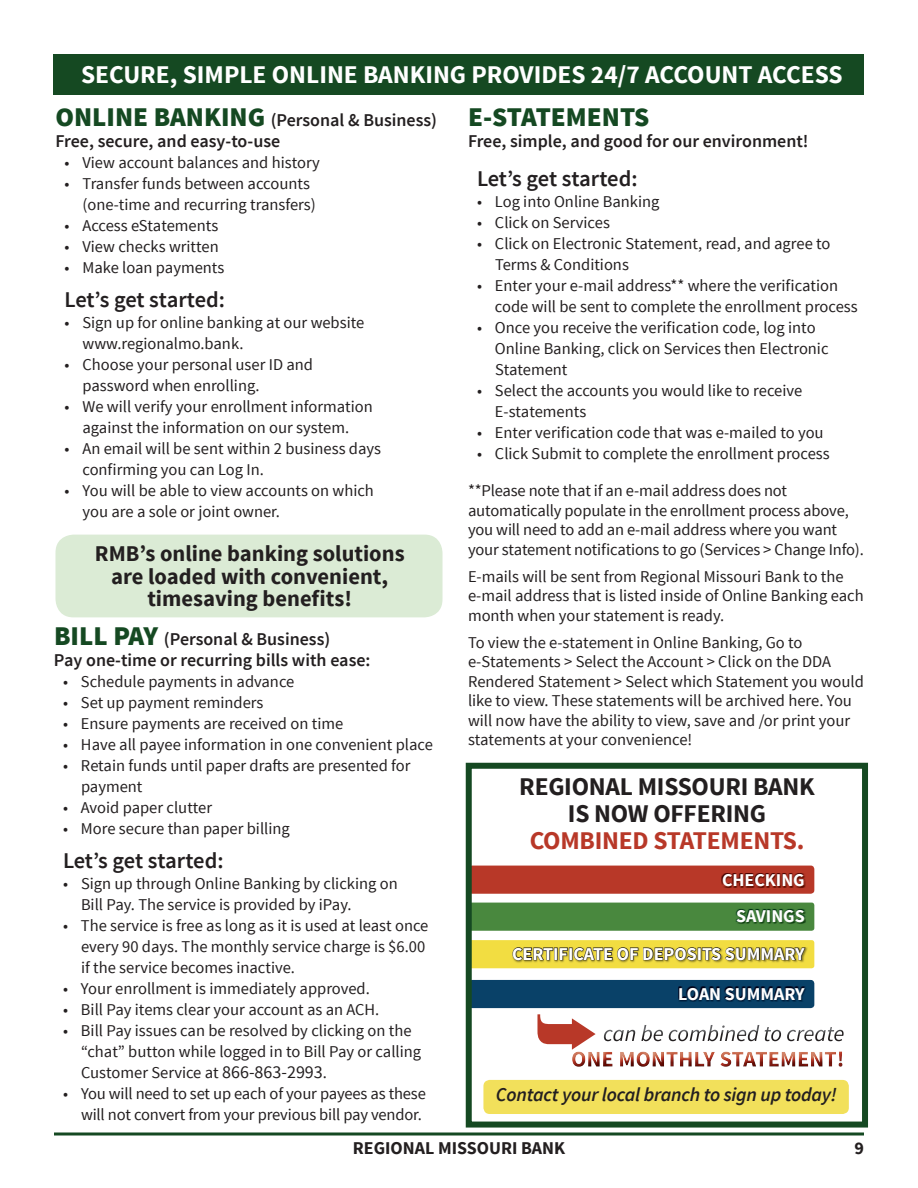
<style>
.page{position:relative;width:918px;height:1188px;background:#fff}
.page>*{position:absolute;margin:0;border:0;box-sizing:border-box;transform-origin:0 0}
.t1{font:900 27px "Source Sans Pro";color:#154922}
.t2{font:700 25.5px "Source Sans Pro";color:#fff}
.t3{font:700 25.5px/27px "Source Sans Pro";letter-spacing:-.01em;color:#231f20;text-align:center}
.t4{font:700 25.5px "Source Sans Pro";letter-spacing:-.01em;color:#b83828}
.t5{font:700 22.5px/22.5px "Source Sans Pro";color:#231f20;text-align:center}
.t6{font:600 22.5px "Source Sans Pro";letter-spacing:-.01em;color:#231f20}
.t7{font:italic 600 19.5px "Source Sans Pro";letter-spacing:-.01em;color:#231f20}
.t8{font:600 18px/21px "Source Sans Pro";color:#231f20}
.t9{font:700 18px/35.7px "Source Sans Pro";color:#fff;text-align:right}
.t10{font:700 18px "Source Sans Pro";color:#231f20}
.t11{font:16.5px/21px "Source Sans Pro";color:#231f20}
.s1{font-weight:900;font-size:27px;color:#154922}
.s2{font-size:18px}
</style>
<div class="page">
<svg style="left:54px;top:1132px;width:810px;height:4px;background:#4f7659"></svg>
<div style="left:53px;top:54px;width:811px;height:40px;background:#154922"></div>
<div style="left:469px;top:866px;width:345px;height:28px;background:#b83828;border-radius:4px"></div>
<div style="left:469px;top:903px;width:345px;height:28px;background:#49883e;border-radius:3px"></div>
<div style="left:469px;top:940px;width:345px;height:28px;background:#f2dd41;border-radius:3px"></div>
<div style="left:469px;top:980px;width:345px;height:28px;background:#094168;border-radius:4px"></div>
<img style="left:723px;top:881px;width:83px;height:7px">
<img style="left:721px;top:873px;width:83px;height:11px">
<img style="left:722px;top:874px;width:83px;height:13px">
<img style="left:737px;top:923px;width:67px;height:1px">
<img style="left:735px;top:909px;width:71px;height:14px">
<img style="left:512px;top:947px;width:296px;height:16px">
<svg style="left:513px;top:947px;width:293px;height:13px;background:#867a2b"></svg>
<img style="left:678px;top:986px;width:127px;height:16px">
<img style="left:678px;top:987px;width:128px;height:13px">
<img style="left:748px;top:1025px;width:11px;height:16px">
<img style="left:643px;top:1025px;width:82px;height:5px">
<img style="left:828px;top:1027px;width:6px;height:14px">
<img style="left:765px;top:1027px;width:6px;height:14px">
<svg style="left:834px;top:1030px;width:10px;height:11px"></svg>
<svg style="left:787px;top:1030px;width:39px;height:11px"></svg>
<svg style="left:771px;top:1030px;width:10px;height:11px"></svg>
<svg style="left:725px;top:1030px;width:21px;height:11px"></svg>
<img style="left:604px;top:1030px;width:120px;height:11px">
<img style="left:572px;top:1052px;width:264px;height:15px">
<img style="left:839px;top:1051px;width:4px;height:16px">
<div style="left:483px;top:1080px;width:366px;height:34px;background:#f2e05b;border-radius:6px"></div>
<div style="left:466px;top:763px;width:402px;height:365px;border:6px solid #154922"></div>
<div style="left:56px;top:535px;width:386px;height:82px;background:#dbebd5;border-radius:18px"></div>
<h2 class="t2" style="left:81px;top:58px;width:763px">SECURE, SIMPLE ONLINE BANKING PROVIDES 24/7 ACCOUNT ACCESS</h2>
<p class="t8" style="left:55px;top:110px;width:383px"><span class="s1">ONLINE BANKING</span> (Personal &amp; Business)<br>Free, secure, and easy-to-use</p>
<p class="t11" style="left:64px;top:152px;width:257px">• View account balances and history</p>
<p class="t11" style="left:83px;top:173px;width:235px;text-indent:-18px">• Transfer funds between accounts (one-time and recurring transfers)</p>
<p class="t11" style="left:64px;top:215px;width:155px">• Access eStatements</p>
<p class="t11" style="left:64px;top:236px;width:156px">• View checks written</p>
<p class="t11" style="left:64px;top:257px;width:161px">• Make loan payments</p>
<h3 class="t6" style="left:64px;top:286px;width:162px">Let’s get started:</h3>
<p class="t11" style="left:83px;top:313px;width:283px;text-indent:-18px">• Sign up for online banking at our website www.regionalmo.bank.</p>
<p class="t11" style="left:83px;top:355px;width:232px;text-indent:-18px">• Choose your personal user ID and password when enrolling.</p>
<p class="t11" style="left:64px;top:397px;width:310px;text-align:center">• We will verify your enrollment information against the information on our system.</p>
<p class="t11" style="left:83px;top:439px;width:300px;text-indent:-18px">• An email will be sent within 2 business days confirming you can Log In.</p>
<p class="t11" style="left:83px;top:481px;width:293px;text-indent:-18px">• You will be able to view accounts on which you are a sole or joint owner.</p>
<h3 class="t5" style="left:95px;top:543px;width:311px">RMB’s online banking solutions are loaded with convenient, timesaving benefits!</h3>
<p class="t8" style="left:54px;top:629px;width:318px"><span class="s1">BILL PAY</span> (Personal &amp; Business)<br>Pay one-time or recurring bills with ease:</p>
<p class="t11" style="left:63px;top:671px;width:233px">• Schedule payments in advance</p>
<p class="t11" style="left:63px;top:692px;width:202px">• Set up payment reminders</p>
<p class="t11" style="left:63px;top:713px;width:282px">• Ensure payments are received on time</p>
<p class="t11" style="left:63px;top:734px;width:371px">• Have all payee information in one convenient place</p>
<p class="t11" style="left:81px;top:755px;width:331px;text-indent:-18px">• Retain funds until paper drafts are presented for payment</p>
<p class="t11" style="left:63px;top:797px;width:151px">• Avoid paper clutter</p>
<p class="t11" style="left:63px;top:818px;width:228px">• More secure than paper billing</p>
<h3 class="t6" style="left:63px;top:847px;width:162px">Let’s get started:</h3>
<p class="t11" style="left:81px;top:874px;width:318px;text-indent:-18px">• Sign up through Online Banking by clicking on<br>Bill Pay. The service is provided by iPay.</p>
<p class="t11" style="left:81px;top:916px;width:349px;text-indent:-18px">• The service is free as long as it is used at least once every 90 days. The monthly service charge is $6.00 if the service becomes inactive.</p>
<p class="t11" style="left:63px;top:979px;width:308px">• Your enrollment is immediately approved.</p>
<p class="t11" style="left:63px;top:1000px;width:318px">• Bill Pay items clear your account as an ACH.</p>
<p class="t11" style="left:81px;top:1021px;width:342px;text-indent:-18px">• Bill Pay issues can be resolved by clicking on the “chat” button while logged in to Bill Pay or calling<br>Customer Service at <span class="s2">866-863-2993</span>.</p>
<p class="t11" style="left:63px;top:1084px;width:364px;text-align:right">• You will need to set up each of your payees as these will not convert from your previous bill pay vendor.</p>
<h1 class="t1" style="left:468px;top:99px;width:183px">E-STATEMENTS</h1>
<p class="t8" style="left:468px;top:131px;width:342px">Free, simple, and good for our environment!</p>
<h3 class="t6" style="left:477px;top:164px;width:162px">Let’s get started:</h3>
<p class="t11" style="left:477px;top:191px;width:184px">• Log into Online Banking</p>
<p class="t11" style="left:477px;top:212px;width:134px">• Click on Services</p>
<p class="t11" style="left:495px;top:233px;width:337px;text-indent:-18px">• Click on Electronic Statement, read, and agree to<br>Terms &amp; Conditions</p>
<p class="t11" style="left:495px;top:275px;width:364px;text-indent:-18px">• Enter your e-mail address** where the verification code will be sent to complete the enrollment process</p>
<p class="t11" style="left:495px;top:317px;width:335px;text-indent:-18px">• Once you receive the verification code, log into<br>Online Banking, click on Services then Electronic<br>Statement</p>
<p class="t11" style="left:495px;top:380px;width:309px;text-indent:-18px">• Select the accounts you would like to receive<br>E-statements</p>
<p class="t11" style="left:477px;top:422px;width:348px">• Enter verification code that was e-mailed to you</p>
<p class="t11" style="left:477px;top:443px;width:354px">• Click Submit to complete the enrollment process</p>
<p class="t11" style="left:468px;top:481px;width:397px;line-height:19.5px">**Please note that if an e-mail address does not automatically populate in the enrollment process above, you will need to add an e-mail address where you want your statement notifications to go (Services &gt; Change Info).</p>
<p class="t11" style="left:468px;top:567px;width:397px;line-height:19.5px">E-mails will be sent from Regional Missouri Bank to the e-mail address that is listed inside of Online Banking each month when your statement is ready.</p>
<p class="t11" style="left:468px;top:633px;width:397px;line-height:19.5px">To view the e-statement in Online Banking, Go to e-Statements &gt; Select the Account &gt; Click on the DDA Rendered Statement &gt; Select which Statement you would like to view. These statements will be archived here. You will now have the ability to view, save and /or print your statements at your convenience!</p>
<h2 class="t3" style="left:519px;top:774px;width:297px">REGIONAL MISSOURI BANK<br>IS NOW OFFERING</h2>
<h2 class="t4" style="left:530px;top:824px;width:276px">COMBINED STATEMENTS.</h2>
<p class="t9" style="left:722px;top:863px;width:84px">CHECKING<br>SAVINGS</p>
<p class="t9" style="left:512px;top:937px;width:294px">CERTIFICATE OF DEPOSITS SUMMARY</p>
<p class="t9" style="left:678px;top:976px;width:128px">LOAN SUMMARY</p>
<p class="t7" style="left:496px;top:1082px;width:343px">Contact your local branch to sign up today!</p>
<p class="t10" style="left:353px;top:1136px;width:214px">REGIONAL MISSOURI BANK</p>
<p class="t10" style="left:854px;top:1136px;width:11px">9</p>
</div>
